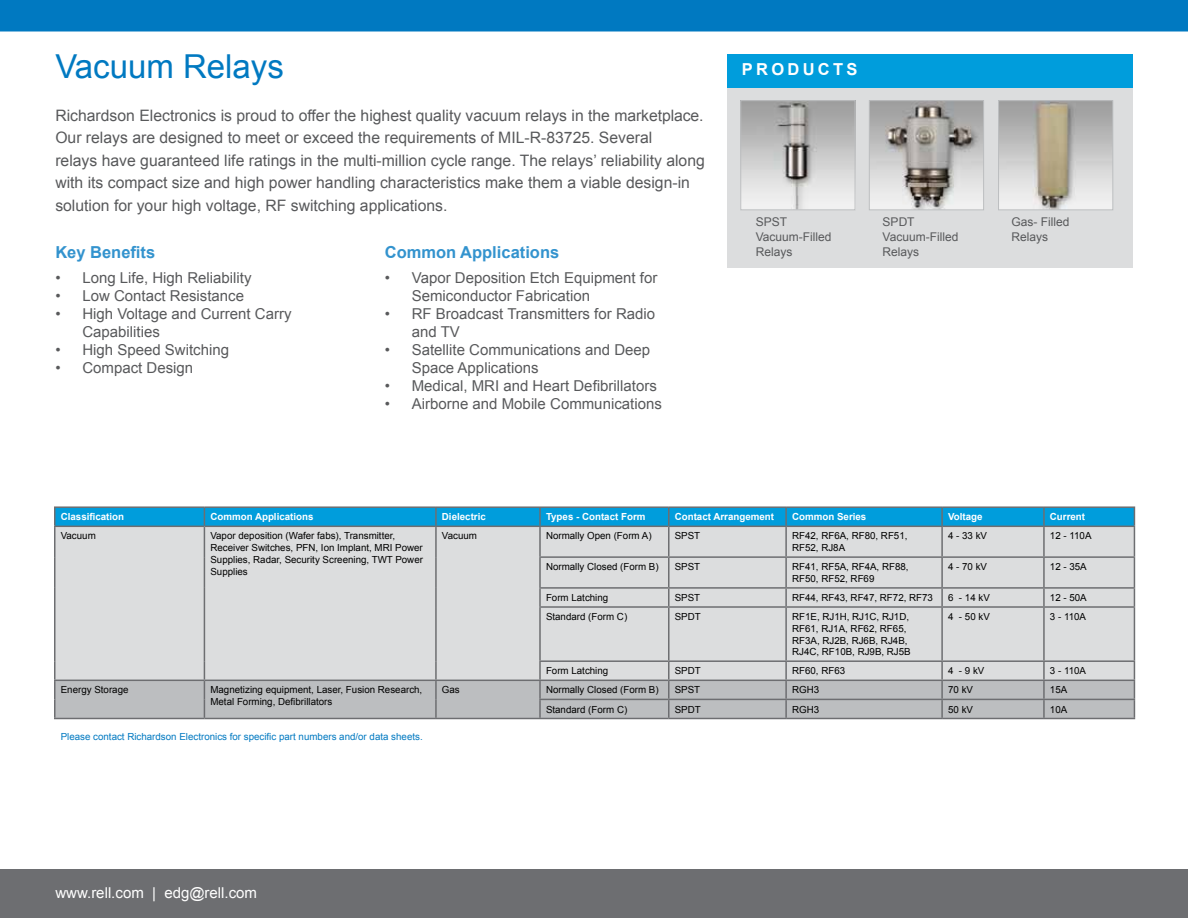
<style>
.page{position:relative;width:1188px;height:918px;background:#fff}
.page>*{position:absolute;margin:0;border:0;box-sizing:border-box;transform-origin:0 0}
.t1{font:33px "Arial";color:#0079c1}
.t2{font:700 16.5px "Arial";color:#3393ce}
.t3{font:700 16.5px "Arial";letter-spacing:.2em;color:#fff}
.t4{font:15.75px/22.5px "Arial";color:#58595b}
.t5{font:15px/18px "Arial";color:#58595b}
.t6{font:15px "Arial";color:#fff}
.t7{font:12px/15px "Arial";color:#58595b}
.t8{font:9.75px/11.7px "Arial";color:#000}
.t9{font:700 9.75px "Arial";color:#fff}
.t10{font:9.75px "Arial";color:#0079c1}
</style>
<div class="page">
<div style="left:0;top:870px;width:1188px;height:48px;background:#6d6e71"></div>
<div style="left:0;top:0;width:1188px;height:32px;background:#0079c1"></div>
<div style="left:56px;top:607px;width:1078px;height:54px;background:#dcddde"></div>
<hr style="left:54px;top:506px;width:150px;height:2px;background:#6d6e71">
<hr style="left:204px;top:506px;width:232px;height:2px;background:#6d6e71">
<hr style="left:436px;top:506px;width:104px;height:2px;background:#6d6e71">
<hr style="left:540px;top:506px;width:129px;height:2px;background:#6d6e71">
<hr style="left:669px;top:506px;width:117px;height:2px;background:#6d6e71">
<hr style="left:786px;top:506px;width:156px;height:2px;background:#6d6e71">
<hr style="left:54px;top:607px;width:2px;height:54px;background:#6d6e71">
<hr style="left:204px;top:607px;width:1px;height:54px;background:#6d6e71">
<hr style="left:435px;top:607px;width:2px;height:54px;background:#6d6e71">
<hr style="left:539px;top:606px;width:130px;height:2px;background:#6d6e71">
<hr style="left:539px;top:608px;width:2px;height:52px;background:#6d6e71">
<hr style="left:669px;top:606px;width:117px;height:2px;background:#6d6e71">
<hr style="left:668px;top:608px;width:2px;height:52px;background:#6d6e71">
<hr style="left:786px;top:606px;width:156px;height:2px;background:#6d6e71">
<hr style="left:785px;top:608px;width:2px;height:52px;background:#6d6e71">
<hr style="left:539px;top:660px;width:130px;height:2px;background:#6d6e71">
<hr style="left:669px;top:660px;width:117px;height:2px;background:#6d6e71">
<hr style="left:786px;top:660px;width:156px;height:2px;background:#6d6e71">
<hr style="left:942px;top:506px;width:102px;height:2px;background:#6d6e71">
<hr style="left:1044px;top:506px;width:91px;height:2px;background:#6d6e71">
<svg style="left:54px;top:507px;width:1081px;height:100px;background:#afcbd7"></svg>
<hr style="left:942px;top:606px;width:102px;height:2px;background:#6d6e71">
<hr style="left:941px;top:608px;width:2px;height:52px;background:#6d6e71">
<hr style="left:1044px;top:606px;width:91px;height:2px;background:#6d6e71">
<hr style="left:1043px;top:608px;width:2px;height:52px;background:#6d6e71">
<hr style="left:1134px;top:608px;width:1px;height:52px;background:#6d6e71">
<hr style="left:942px;top:660px;width:102px;height:2px;background:#6d6e71">
<hr style="left:1044px;top:660px;width:91px;height:2px;background:#6d6e71">
<svg style="left:54px;top:661px;width:1081px;height:58px;background:#bfc1c2"></svg>
<hr style="left:942px;top:718px;width:102px;height:1px;background:#6d6e71">
<hr style="left:1044px;top:718px;width:91px;height:1px;background:#6d6e71">
<div style="left:727px;top:54px;width:405px;height:213px;background:#dcddde"></div>
<img style="left:871px;top:102px;width:111px;height:106px">
<div style="left:869px;top:100px;width:115px;height:110px;border:1px solid #bcbec0"></div>
<img style="left:742px;top:102px;width:111px;height:106px">
<div style="left:740px;top:100px;width:115px;height:110px;border:1px solid #bcbec0"></div>
<div style="left:727px;top:54px;width:405px;height:33px;background:#009ddc"></div>
<img style="left:1000px;top:102px;width:111px;height:106px">
<div style="left:998px;top:100px;width:115px;height:110px;border:1px solid #bcbec0"></div>
<h1 class="t1" style="left:55px;top:45px;width:230px">Vacuum Relays</h1>
<p class="t4" style="left:55px;top:104px;width:651px">Richardson Electronics is proud to offer the highest quality vacuum relays in the marketplace.<br>Our relays are designed to meet or exceed the requirements of MIL-R-83725. Several<br>relays have guaranteed life ratings in the multi-million cycle range. The relays’ reliability along with its compact size and high power handling characteristics make them a viable design-in solution for your high voltage, RF switching applications.</p>
<h2 class="t2" style="left:55px;top:242px;width:101px">Key Benefits</h2>
<h3 class="t5" style="left:55px;top:269px;width:198px">• Long Life, High Reliability</h3>
<h3 class="t5" style="left:55px;top:287px;width:190px">• Low Contact Resistance</h3>
<h3 class="t5" style="left:82px;top:305px;width:211px;text-indent:-27px">• High Voltage and Current Carry<br>Capabilities</h3>
<h3 class="t5" style="left:55px;top:341px;width:175px">• High Speed Switching</h3>
<h3 class="t5" style="left:55px;top:359px;width:139px">• Compact Design</h3>
<h2 class="t2" style="left:385px;top:242px;width:176px">Common Applications</h2>
<h3 class="t5" style="left:412px;top:269px;width:247px;text-indent:-27px">• Vapor Deposition Etch Equipment for<br>Semiconductor Fabrication</h3>
<h3 class="t5" style="left:412px;top:305px;width:245px;text-indent:-27px">• RF Broadcast Transmitters for Radio and TV</h3>
<h3 class="t5" style="left:412px;top:341px;width:240px;text-indent:-27px">• Satellite Communications and Deep<br>Space Applications</h3>
<h3 class="t5" style="left:385px;top:377px;width:274px">• Medical, MRI and Heart Defibrillators</h3>
<h3 class="t5" style="left:385px;top:395px;width:279px">• Airborne and Mobile Communications</h3>
<h2 class="t3" style="left:742px;top:58px;width:117px">PRODUCTS</h2>
<p class="t7" style="left:756px;top:215px;width:77px">SPST<br>Vacuum-Filled<br>Relays</p>
<p class="t7" style="left:883px;top:215px;width:77px">SPDT<br>Vacuum-Filled<br>Relays</p>
<p class="t7" style="left:1012px;top:215px;width:60px">Gas- Filled<br>Relays</p>
<p class="t9" style="left:61px;top:510px;width:65px">Classification</p>
<p class="t9" style="left:210px;top:510px;width:105px">Common Applications</p>
<p class="t9" style="left:442px;top:510px;width:45px">Dielectric</p>
<p class="t9" style="left:546px;top:510px;width:101px">Types - Contact Form</p>
<p class="t9" style="left:675px;top:510px;width:101px">Contact Arrangement</p>
<p class="t9" style="left:792px;top:510px;width:76px">Common Series</p>
<p class="t9" style="left:948px;top:510px;width:36px">Voltage</p>
<p class="t9" style="left:1050px;top:510px;width:37px">Current</p>
<p class="t8" style="left:61px;top:530px;width:37px">Vacuum</p>
<p class="t8" style="left:210px;top:530px;width:214px">Vapor deposition (Wafer fabs), Transmitter, Receiver Switches, PFN, Ion Implant, MRI Power Supplies, Radar, Security Screening, TWT Power Supplies</p>
<p class="t8" style="left:442px;top:530px;width:37px">Vacuum</p>
<p class="t8" style="left:546px;top:530px;width:107px">Normally Open (Form A)</p>
<p class="t8" style="left:675px;top:530px;width:27px">SPST</p>
<p class="t8" style="left:792px;top:530px;width:117px">RF42, RF6A, RF80, RF51,<br>RF52, RJ8A</p>
<p class="t8" style="left:948px;top:530px;width:41px">4 - 33 kV</p>
<p class="t8" style="left:1050px;top:530px;width:43px">12 - 110A</p>
<p class="t8" style="left:546px;top:561px;width:114px">Normally Closed (Form B)</p>
<p class="t8" style="left:675px;top:561px;width:27px">SPST</p>
<p class="t8" style="left:792px;top:561px;width:118px">RF41, RF5A, RF4A, RF88,<br>RF50, RF52, RF69</p>
<p class="t8" style="left:948px;top:561px;width:41px">4 - 70 kV</p>
<p class="t8" style="left:1050px;top:561px;width:38px">12 - 35A</p>
<p class="t8" style="left:546px;top:592px;width:64px">Form Latching</p>
<p class="t8" style="left:675px;top:592px;width:27px">SPST</p>
<p class="t8" style="left:792px;top:592px;width:142px">RF44, RF43, RF47, RF72, RF73</p>
<p class="t8" style="left:948px;top:592px;width:43px">6 - 14 kV</p>
<p class="t8" style="left:1050px;top:592px;width:38px">12 - 50A</p>
<p class="t8" style="left:546px;top:611px;width:83px">Standard (Form C)</p>
<p class="t8" style="left:675px;top:611px;width:28px">SPDT</p>
<p class="t8" style="left:792px;top:611px;width:120px">RF1E, RJ1H, RJ1C, RJ1D,<br>RF61, RJ1A, RF62, RF65,<br>RF3A, RJ2B, RJ6B, RJ4B,<br>RJ4C, RF10B, RJ9B, RJ5B</p>
<p class="t8" style="left:948px;top:611px;width:43px">4 - 50 kV</p>
<p class="t8" style="left:1050px;top:611px;width:38px">3 - 110A</p>
<p class="t8" style="left:546px;top:665px;width:64px">Form Latching</p>
<p class="t8" style="left:675px;top:665px;width:28px">SPDT</p>
<p class="t8" style="left:792px;top:665px;width:55px">RF60, RF63</p>
<p class="t8" style="left:948px;top:665px;width:38px">4 - 9 kV</p>
<p class="t8" style="left:1050px;top:665px;width:38px">3 - 110A</p>
<p class="t8" style="left:61px;top:684px;width:69px">Energy Storage</p>
<p class="t8" style="left:210px;top:684px;width:213px">Magnetizing equipment, Laser, Fusion Research,<br>Metal Forming, Defibrillators</p>
<p class="t8" style="left:442px;top:684px;width:19px">Gas</p>
<p class="t8" style="left:546px;top:684px;width:114px">Normally Closed (Form B)</p>
<p class="t8" style="left:675px;top:684px;width:27px">SPST</p>
<p class="t8" style="left:792px;top:684px;width:29px">RGH3</p>
<p class="t8" style="left:948px;top:684px;width:26px">70 kV</p>
<p class="t8" style="left:1050px;top:684px;width:19px">15A</p>
<p class="t8" style="left:546px;top:703px;width:83px">Standard (Form C)</p>
<p class="t8" style="left:675px;top:703px;width:28px">SPDT</p>
<p class="t8" style="left:792px;top:703px;width:29px">RGH3</p>
<p class="t8" style="left:948px;top:703px;width:26px">50 kV</p>
<p class="t8" style="left:1050px;top:703px;width:19px">10A</p>
<p class="t10" style="left:61px;top:730px;width:363px">Please contact Richardson Electronics for specific part numbers and/or data sheets.</p>
<h3 class="t6" style="left:56px;top:883px;width:203px">www.rell.com | edg@rell.com</h3>
</div>
